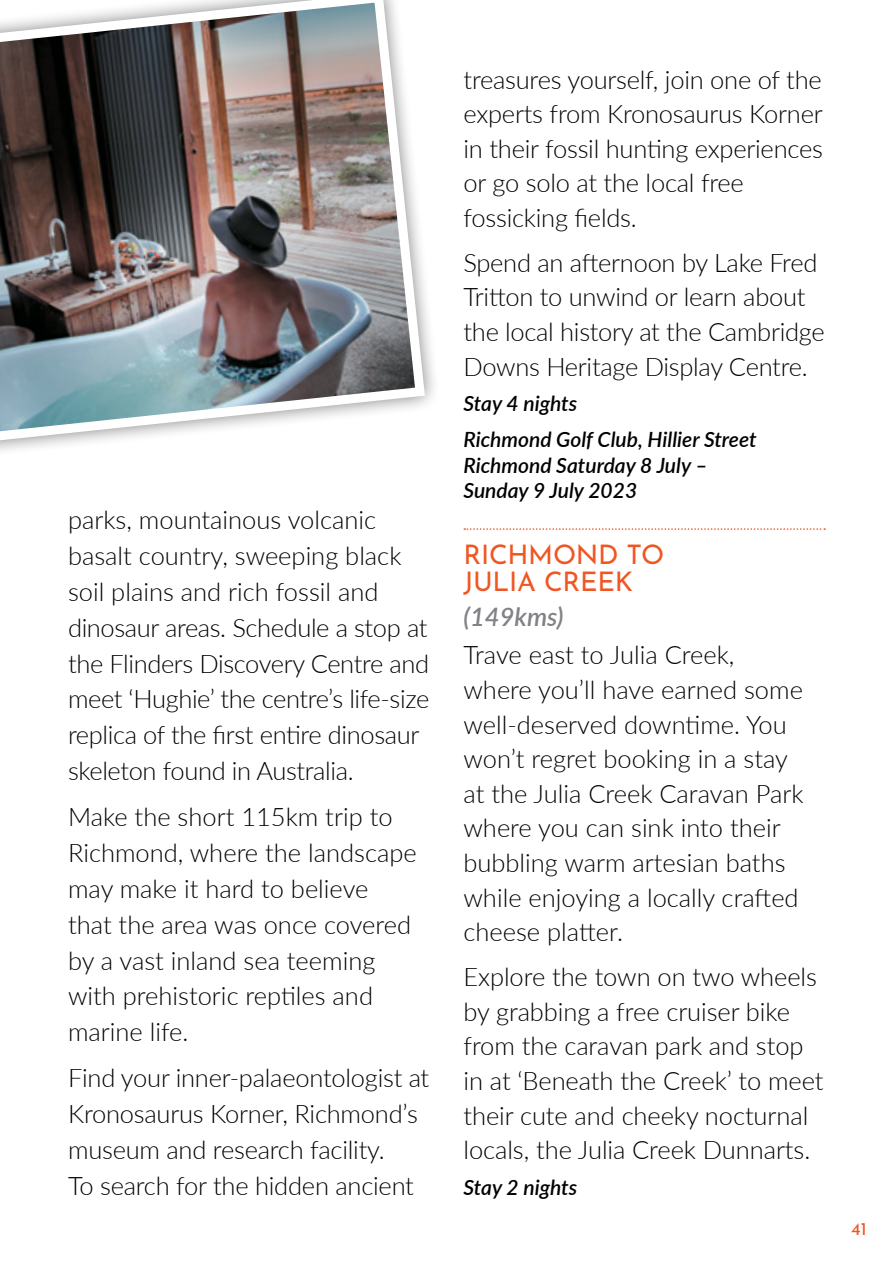
<style>
.page{position:relative;width:893px;height:1263px;background:#fff}
.page>*{position:absolute;margin:0;border:0;box-sizing:border-box;transform-origin:0 0}
.t1{font:27px/27px "Josefin Sans";letter-spacing:-.01em;color:#f05622}
.t2{font:300 25.5px/34.5px "Lato";letter-spacing:-.01em;color:#000}
.t3{font:italic 600 25.5px "Lato";color:#808285}
.t4{font:italic 600 21px/35.7px "Lato";color:#000}
.t5{font:18px "Josefin Sans";color:#f05622}
</style>
<div class="page">
<svg style="left:464px;top:528px;width:361px;height:2px"></svg>
<img style="left:0;top:0;width:430px;height:451px">
<p class="t2" style="left:68px;top:501px;width:363px;line-height:36px">parks, mountainous volcanic basalt country, sweeping black soil plains and rich fossil and dinosaur areas. Schedule a stop at the Flinders Discovery Centre and meet ‘Hughie’ the centre’s life-size replica of the first entire dinosaur skeleton found in Australia.</p>
<p class="t2" style="left:68px;top:798px;width:350px;line-height:36px">Make the short 115km trip to<br>Richmond, where the landscape may make it hard to believe that the area was once covered by a vast inland sea teeming with prehistoric reptiles and marine life.</p>
<p class="t2" style="left:68px;top:1059px;width:363px;line-height:36px">Find your inner-palaeontologist at Kronosaurus Korner, Richmond’s museum and research facility.<br>To search for the hidden ancient</p>
<p class="t2" style="left:463px;top:61px;width:361px">treasures yourself, join one of the experts from Kronosaurus Korner in their fossil hunting experiences or go solo at the local free fossicking fields.</p>
<p class="t2" style="left:463px;top:244px;width:363px">Spend an afternoon by Lake Fred<br>Tritton to unwind or learn about the local history at the Cambridge<br>Downs Heritage Display Centre.</p>
<p class="t4" style="left:463px;top:385px;width:295px">Stay 4 nights<br>Richmond Golf Club, Hillier Street</p>
<p class="t4" style="left:463px;top:452px;width:246px;line-height:25.5px">Richmond Saturday 8 July –<br>Sunday 9 July 2023</p>
<p class="t1" style="left:463px;top:538px;width:202px">RICHMOND TO<br>JULIA CREEK</p>
<p class="t3" style="left:463px;top:598px;width:102px">(149kms)</p>
<p class="t2" style="left:463px;top:637px;width:341px">Trave east to Julia Creek, where you’ll have earned some well-deserved downtime. You won’t regret booking in a stay at the Julia Creek Caravan Park where you can sink into their bubbling warm artesian baths while enjoying a locally crafted cheese platter.</p>
<p class="t2" style="left:463px;top:959px;width:362px">Explore the town on two wheels by grabbing a free cruiser bike from the caravan park and stop in at ‘Beneath the Creek’ to meet their cute and cheeky nocturnal locals, the Julia Creek Dunnarts.</p>
<p class="t4" style="left:463px;top:1168px;width:115px">Stay 2 nights</p>
<p class="t5" style="left:851px;top:1214px;width:17px">41</p>
</div>
